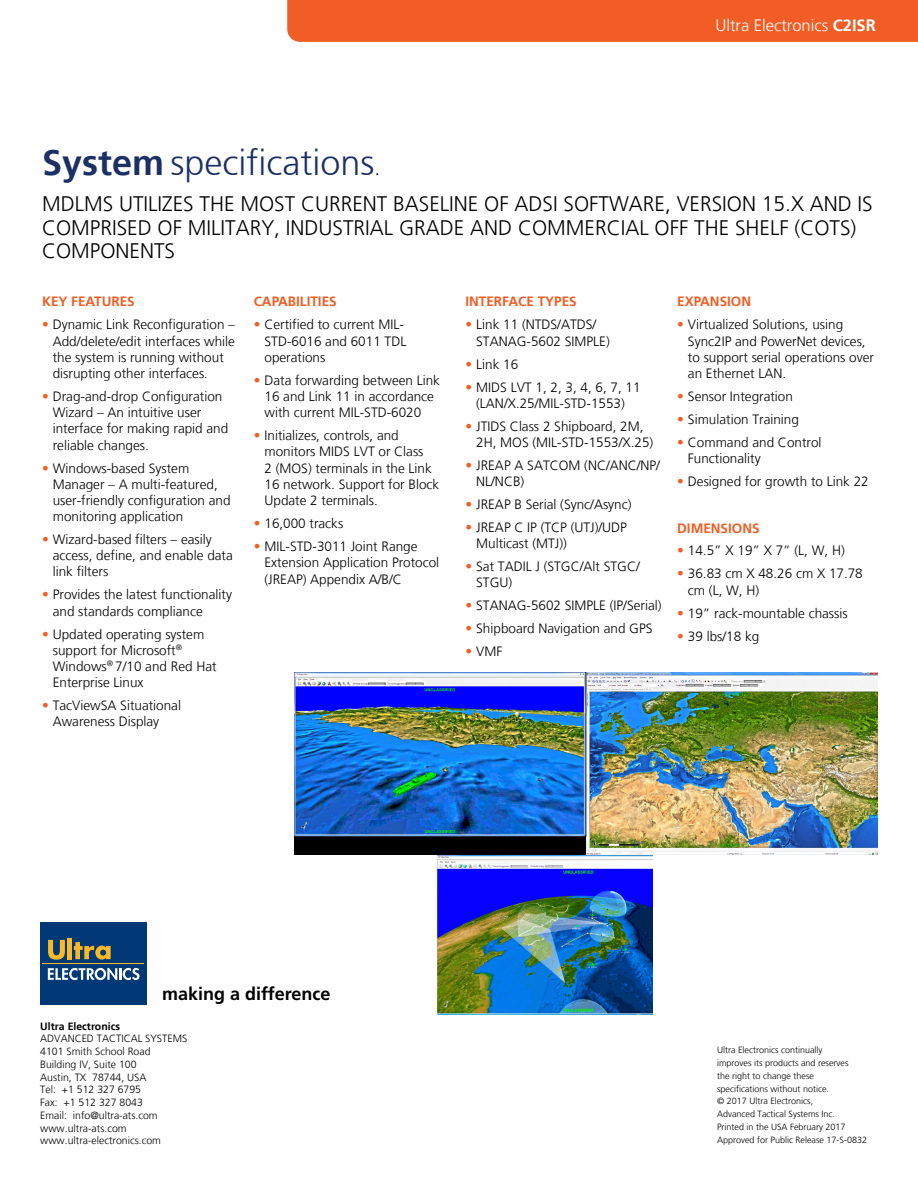
<style>
.page{position:relative;width:918px;height:1188px;background:#fff}
.page>*{position:absolute;margin:0;border:0;box-sizing:border-box;transform-origin:0 0}
.t1{font:300 36px "Frutiger 45";color:#1c3063}
.t2{font:300 21px/23.2px "Frutiger";color:#000}
.t3{font:700 18px "Frutiger";color:#000}
.t4{font:300 16.5px "Frutiger";color:#fff}
.t5{font:300 13.5px/16.2px "Frutiger";color:#000}
.t6{font:700 13.5px "Frutiger 65";color:#f15d24}
.t7{font:300 10.5px/12.8px "Frutiger";color:#000}
.t8{font:700 10.5px "Frutiger";color:#000}
.t9{font:300 9px/12.8px "Frutiger";color:#000}
.s1{font-family:"Frutiger 65";font-weight:700}
.s2{font-family:"Frutiger";font-size:21px;color:#000}
.s3{color:#f15d24}
</style>
<div class="page">
<div style="left:287px;top:0;width:631px;height:42px;background:#f15d24"></div>
<div style="left:40px;top:922px;width:107px;height:82px;background:#003976"></div>
<svg style="left:48px;top:968px;width:91px;height:12px"></svg>
<svg style="left:48px;top:940px;width:17px;height:20px"></svg>
<div style="left:67px;top:938px;width:5px;height:21px;background:#fdb827"></div>
<svg style="left:74px;top:942px;width:37px;height:18px"></svg>
<hr style="left:43px;top:963px;width:101px;height:1px;background:#fdb827">
<img style="left:294px;top:672px;width:583px;height:183px">
<img style="left:437px;top:855px;width:216px;height:160px">
<p class="t4" style="left:715px;top:16px;width:162px">Ultra Electronics <span class="s1">C2ISR</span></p>
<h1 class="t1" style="left:42px;top:142px;width:340px"><span class="s1">System</span> specifications<span class="s2">.</span></h1>
<h2 class="t2" style="left:42px;top:193px;width:832px">MDLMS UTILIZES THE MOST CURRENT BASELINE OF ADSI SOFTWARE, VERSION 15.X AND IS<br>COMPRISED OF MILITARY, INDUSTRIAL GRADE AND COMMERCIAL OFF THE SHELF (COTS)<br>COMPONENTS</h2>
<p class="t6" style="left:42px;top:294px;width:94px">KEY FEATURES</p>
<p class="t5" style="left:53px;top:317px;width:184px;text-indent:-11px"><span class="s3">•</span> Dynamic Link Reconfiguration –<br>Add/delete/edit interfaces while the system is running without disrupting other interfaces.</p>
<p class="t5" style="left:53px;top:388px;width:177px;text-indent:-11px"><span class="s3">•</span> Drag-and-drop Configuration<br>Wizard – An intuitive user interface for making rapid and reliable changes.</p>
<p class="t5" style="left:53px;top:460px;width:179px;text-indent:-11px"><span class="s3">•</span> Windows-based System<br>Manager – A multi-featured, user-friendly configuration and monitoring application</p>
<p class="t5" style="left:53px;top:532px;width:182px;text-indent:-11px"><span class="s3">•</span> Wizard-based filters – easily access, define, and enable data link filters</p>
<p class="t5" style="left:53px;top:587px;width:181px;text-indent:-11px"><span class="s3">•</span> Provides the latest functionality and standards compliance</p>
<p class="t5" style="left:53px;top:626px;width:165px;text-indent:-11px"><span class="s3">•</span> Updated operating system support for Microsoft<sup>®<br></sup>Windows<sup>®</sup> 7/10 and Red Hat<br>Enterprise Linux</p>
<p class="t5" style="left:53px;top:698px;width:130px;text-indent:-11px"><span class="s3">•</span> TacViewSA Situational<br>Awareness Display</p>
<p class="t6" style="left:254px;top:294px;width:85px">CAPABILITIES</p>
<p class="t5" style="left:265px;top:317px;width:143px;text-indent:-11px"><span class="s3">•</span> Certified to current MIL-<br>STD-6016 and 6011 TDL operations</p>
<p class="t5" style="left:254px;top:372px;width:188px;text-align:center"><span class="s3">•</span> Data forwarding between Link<br>16 and Link 11 in accordance with current MIL-STD-6020</p>
<p class="t5" style="left:265px;top:428px;width:176px;text-indent:-11px"><span class="s3">•</span> Initializes, controls, and monitors MIDS LVT or Class<br>2 (MOS) terminals in the Link<br>16 network. Support for Block<br>Update 2 terminals.</p>
<p class="t5" style="left:254px;top:515px;width:91px"><span class="s3">•</span> 16,000 tracks</p>
<p class="t5" style="left:265px;top:538px;width:176px;text-indent:-11px"><span class="s3">•</span> MIL-STD-3011 Joint Range<br>Extension Application Protocol (JREAP) Appendix A/B/C</p>
<p class="t6" style="left:465px;top:294px;width:113px">INTERFACE TYPES</p>
<p class="t5" style="left:476px;top:317px;width:135px;text-indent:-11px"><span class="s3">•</span> Link 11 (NTDS/ATDS/<br>STANAG-5602 SIMPLE)</p>
<p class="t5" style="left:465px;top:356px;width:54px"><span class="s3">•</span> Link 16</p>
<p class="t5" style="left:465px;top:379px;width:177px;text-align:center"><span class="s3">•</span> MIDS LVT 1, 2, 3, 4, 6, 7, 11 (LAN/X.25/MIL-STD-1553)</p>
<p class="t5" style="left:476px;top:418px;width:179px;text-indent:-11px"><span class="s3">•</span> JTIDS Class 2 Shipboard, 2M,<br>2H, MOS (MIL-STD-1553/X.25)</p>
<p class="t5" style="left:476px;top:457px;width:185px;text-indent:-11px"><span class="s3">•</span> JREAP A SATCOM (NC/ANC/NP/<br>NL/NCB)</p>
<p class="t5" style="left:465px;top:496px;width:168px"><span class="s3">•</span> JREAP B Serial (Sync/Async)</p>
<p class="t5" style="left:476px;top:519px;width:152px;text-indent:-11px"><span class="s3">•</span> JREAP C IP (TCP (UTJ)/UDP<br>Multicast (MTJ))</p>
<p class="t5" style="left:476px;top:559px;width:165px;text-indent:-11px"><span class="s3">•</span> Sat TADIL J (STGC/Alt STGC/<br>STGU)</p>
<p class="t5" style="left:465px;top:598px;width:198px"><span class="s3">•</span> STANAG-5602 SIMPLE (IP/Serial)</p>
<p class="t5" style="left:465px;top:621px;width:189px"><span class="s3">•</span> Shipboard Navigation and GPS</p>
<p class="t5" style="left:465px;top:644px;width:39px"><span class="s3">•</span> VMF</p>
<p class="t6" style="left:677px;top:294px;width:76px">EXPANSION</p>
<p class="t5" style="left:688px;top:317px;width:188px;text-indent:-11px"><span class="s3">•</span> Virtualized Solutions, using<br>Sync2IP and PowerNet devices, to support serial operations over an Ethernet LAN.</p>
<p class="t5" style="left:677px;top:388px;width:117px"><span class="s3">•</span> Sensor Integration</p>
<p class="t5" style="left:677px;top:411px;width:123px"><span class="s3">•</span> Simulation Training</p>
<p class="t5" style="left:688px;top:434px;width:135px;text-indent:-11px"><span class="s3">•</span> Command and Control<br>Functionality</p>
<p class="t5" style="left:677px;top:474px;width:193px"><span class="s3">•</span> Designed for growth to Link 22</p>
<p class="t6" style="left:677px;top:520px;width:84px">DIMENSIONS</p>
<p class="t5" style="left:677px;top:543px;width:169px"><span class="s3">•</span> 14.5” X 19” X 7” (L, W, H)</p>
<p class="t5" style="left:688px;top:566px;width:176px;text-indent:-11px"><span class="s3">•</span> 36.83 cm X 48.26 cm X 17.78 cm (L, W, H)</p>
<p class="t5" style="left:677px;top:605px;width:172px"><span class="s3">•</span> 19” rack-mountable chassis</p>
<p class="t5" style="left:677px;top:628px;width:84px"><span class="s3">•</span> 39 lbs/18 kg</p>
<h3 class="t3" style="left:162px;top:984px;width:170px">making a difference</h3>
<p class="t8" style="left:40px;top:1020px;width:81px">Ultra Electronics</p>
<p class="t7" style="left:40px;top:1032px;width:149px">ADVANCED TACTICAL SYSTEMS<br>4101 Smith School Road<br>Building IV, Suite 100<br>Austin, TX 78744, USA<br>Tel: +1 512 327 6795<br>Fax: +1 512 327 8043<br>Email: info@ultra-ats.com www.ultra-ats.com www.ultra-electronics.com</p>
<p class="t9" style="left:717px;top:1044px;width:152px">Ultra Electronics continually<br>improves its products and reserves<br>the right to change these specifications without notice.<br>© 2017 Ultra Electronics,<br>Advanced Tactical Systems Inc.<br>Printed in the USA February 2017<br>Approved for Public Release 17-S-0832</p>
</div>
